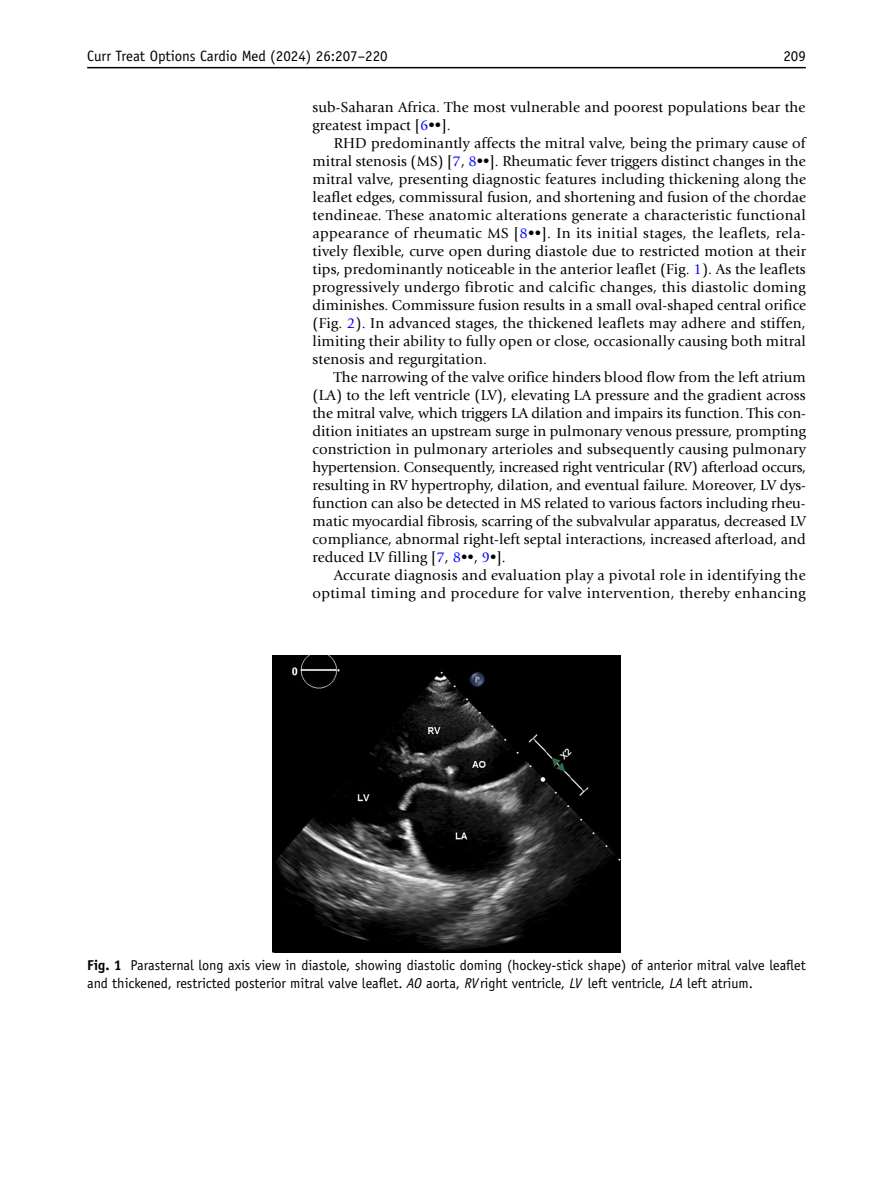
<style>
.page{position:relative;width:893px;height:1187px;background:#fff}
.page>*{position:absolute;margin:0;border:0;box-sizing:border-box;transform-origin:0 0}
.t1{font:15px/18px "Giovanni";letter-spacing:.005em;color:#000;text-align:justify}
.t2{font:15px "Officina Sans";color:#000}
.t3{font:15px "Officina Sans Book 2";color:#000}
.t4{font:14.25px/17.2px "Officina Sans";color:#000}
.s1{color:#00f}
.s2{font-size:12.75px}
.s3{font-weight:700}
.s4{font-style:italic}
</style>
<div class="page">
<hr style="left:87px;top:67px;width:719px;height:1px;background:#000">
<img style="left:272px;top:655px;width:349px;height:297px">
<p class="t2" style="left:87px;top:47px;width:302px">Curr Treat Options Cardio Med (2024) 26:207–220</p>
<p class="t1" style="left:313px;top:98px;width:494px">sub-Saharan Africa. The most vulnerable and poorest populations bear the greatest impact [<span class="s1">6</span><span class="s2">••</span>].</p>
<p class="t1" style="left:312px;top:134px;width:495px;text-indent:21px">RHD predominantly affects the mitral valve, being the primary cause of mitral stenosis (MS) [<span class="s1">7</span>, <span class="s1">8</span><span class="s2">••</span>]. Rheumatic fever triggers distinct changes in the mitral valve, presenting diagnostic features including thickening along the leaflet edges, commissural fusion, and shortening and fusion of the chordae tendineae. These anatomic alterations generate a characteristic functional appearance of rheumatic MS [<span class="s1">8</span><span class="s2">••</span>]. In its initial stages, the leaflets, rela&shy;tively flexible, curve open during diastole due to restricted motion at their tips, predominantly noticeable in the anterior leaflet (Fig. <span class="s1">1</span>). As the leaflets progressively undergo fibrotic and calcific changes, this diastolic doming diminishes. Commissure fusion results in a small oval-shaped central orifice (Fig. <span class="s1">2</span>). In advanced stages, the thickened leaflets may adhere and stiffen, limiting their ability to fully open or close, occasionally causing both mitral stenosis and regurgitation.</p>
<p class="t1" style="left:312px;top:368px;width:495px;text-indent:21px">The narrowing of the valve orifice hinders blood flow from the left atrium (LA) to the left ventricle (LV), elevating LA pressure and the gradient across the mitral valve, which triggers LA dilation and impairs its function. This con&shy;dition initiates an upstream surge in pulmonary venous pressure, prompting constriction in pulmonary arterioles and subsequently causing pulmonary hypertension. Consequently, increased right ventricular (RV) afterload occurs, resulting in RV hypertrophy, dilation, and eventual failure. Moreover, LV dys&shy;function can also be detected in MS related to various factors including rheu&shy;matic myocardial fibrosis, scarring of the subvalvular apparatus, decreased LV compliance, abnormal right-left septal interactions, increased afterload, and reduced LV filling [<span class="s1">7</span>, <span class="s1">8</span><span class="s2">••</span>, <span class="s1">9</span><span class="s2">•</span>].</p>
<p class="t1" style="left:313px;top:566px;width:495px;text-align:right">Accurate diagnosis and evaluation play a pivotal role in identifying the optimal timing and procedure for valve intervention, thereby enhancing</p>
<p class="t3" style="left:783px;top:47px;width:24px">209</p>
<p class="t4" style="left:87px;top:956px;width:720px"><span class="s3">Fig. 1</span> Parasternal long axis view in diastole, showing diastolic doming (hockey-stick shape) of anterior mitral valve leaflet and thickened, restricted posterior mitral valve leaflet. <span class="s4">AO</span> aorta, <span class="s4">RV</span> right ventricle, <span class="s4">LV</span> left ventricle, <span class="s4">LA</span> left atrium.</p>
</div>
